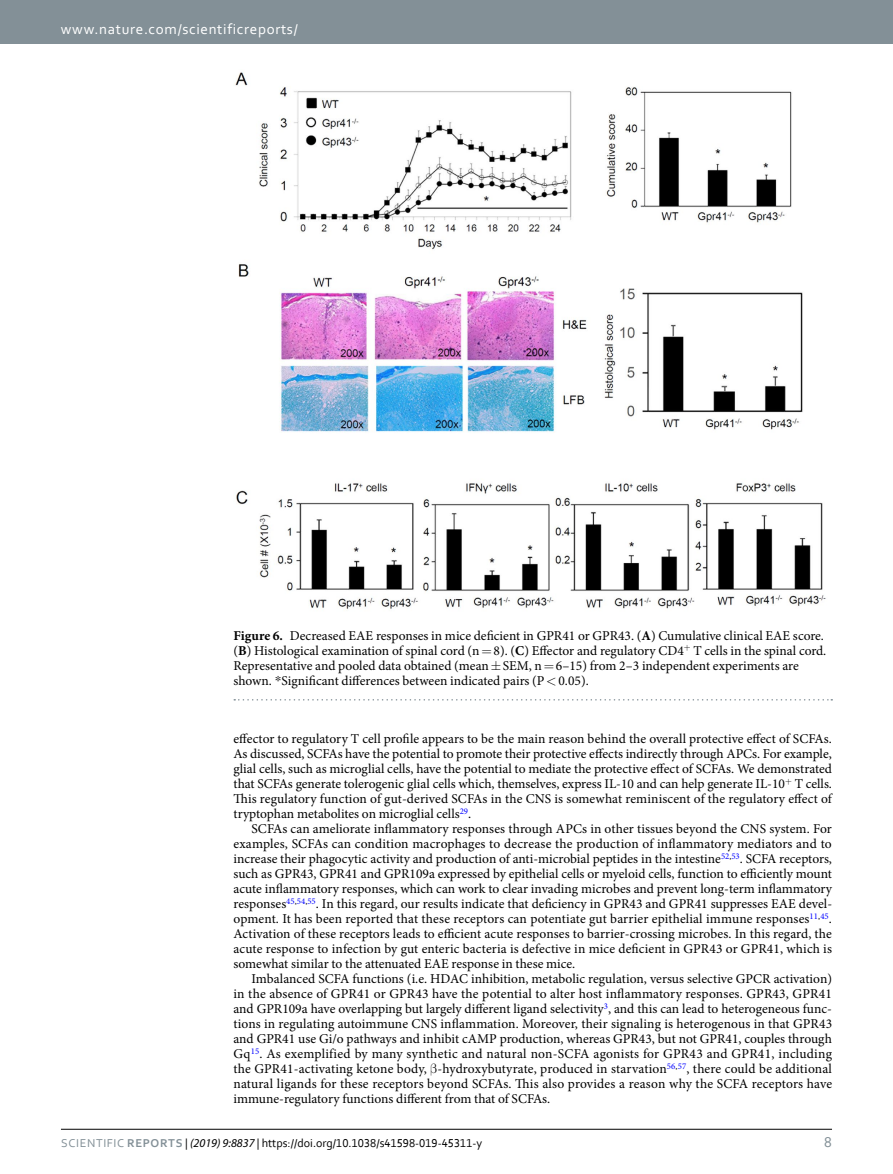
<style>
.page{position:relative;width:893px;height:1174px;background:#fff}
.page>*{position:absolute;margin:0;border:0;box-sizing:border-box;transform-origin:0 0}
.t1{font:15px "Corbel 2";letter-spacing:.045em;color:#fff}
.t2{font:15px "Corbel 2";color:#839097}
.t3{font:13.5px/15px "Minion Pro";color:#000;text-align:justify}
.t4{font:12px "Corbel";color:#000}
.s1{font-weight:700}
.s2{font-family:"STIX General"}
.s3{font-family:"Corbel 2";color:#839097}
.s4{font-family:"Corbel Bold 2";color:#839097}
.s5{font-family:"Corbel 2"}
.s6{font-family:"Myriad Pro";font-style:italic}
</style>
<div class="page">
<hr style="left:61px;top:1129px;width:771px;height:1px;background:#000">
<div style="left:0;top:0;width:893px;height:43px;background:#839097"></div>
<img style="left:235px;top:72px;width:591px;height:537px">
<svg style="left:234px;top:699px;width:598px;height:1px"></svg>
<p class="t1" style="left:61px;top:19px;width:238px">www.nature.com/scientificreports/</p>
<p class="t3" style="left:233px;top:628px;width:594px;text-align:left"><span class="s1">Figure 6.</span> Decreased EAE responses in mice deficient in GPR41 or GPR43. (<span class="s1">A</span>) Cumulative clinical EAE score. (<span class="s1">B</span>) Histological examination of spinal cord (n 8). (<span class="s1">C</span>) Effector and regulatory CD4 T cells in the spinal cord.<br>Representative and pooled data obtained (mean SEM, n 6–15) from 2–3 independent experiments are shown. <span class="s2">*</span>Significant differences between indicated pairs (P 0.05).</p>
<p class="t3" style="left:233px;top:731px;width:600px">effector to regulatory T cell profile appears to be the main reason behind the overall protective effect of SCFAs.<br>As discussed, SCFAs have the potential to promote their protective effects indirectly through APCs. For example, glial cells, such as microglial cells, have the potential to mediate the protective effect of SCFAs. We demonstrated that SCFAs generate tolerogenic glial cells which, themselves, express IL-10 and can help generate IL-10 T cells.<br>This regulatory function of gut-derived SCFAs in the CNS is somewhat reminiscent of the regulatory effect of tryptophan metabolites on microglial cells<sup>29</sup>.</p>
<p class="t3" style="left:233px;top:821px;width:600px;text-indent:18px">SCFAs can ameliorate inflammatory responses through APCs in other tissues beyond the CNS system. For examples, SCFAs can condition macrophages to decrease the production of inflammatory mediators and to increase their phagocytic activity and production of anti-microbial peptides in the intestine<sup>52</sup><sup>,</sup><sup>53</sup>. SCFA receptors, such as GPR43, GPR41 and GPR109a expressed by epithelial cells or myeloid cells, function to efficiently mount acute inflammatory responses, which can work to clear invading microbes and prevent long-term inflammatory responses<sup>45</sup><sup>,</sup><sup>54</sup><sup>,</sup><sup>55</sup>. In this regard, our results indicate that deficiency in GPR43 and GPR41 suppresses EAE devel&shy;opment. It has been reported that these receptors can potentiate gut barrier epithelial immune responses<sup>11</sup><sup>,</sup><sup>45</sup>.<br>Activation of these receptors leads to efficient acute responses to barrier-crossing microbes. In this regard, the acute response to infection by gut enteric bacteria is defective in mice deficient in GPR43 or GPR41, which is somewhat similar to the attenuated EAE response in these mice.</p>
<p class="t3" style="left:233px;top:971px;width:600px;text-indent:18px">Imbalanced SCFA functions (i.e. HDAC inhibition, metabolic regulation, versus selective GPCR activation) in the absence of GPR41 or GPR43 have the potential to alter host inflammatory responses. GPR43, GPR41 and GPR109a have overlapping but largely different ligand selectivity<sup>3</sup>, and this can lead to heterogeneous func&shy;tions in regulating autoimmune CNS inflammation. Moreover, their signaling is heterogenous in that GPR43 and GPR41 use Gi/o pathways and inhibit cAMP production, whereas GPR43, but not GPR41, couples through Gq<sup>15</sup>. As exemplified by many synthetic and natural non-SCFA agonists for GPR43 and GPR41, including the GPR41-activating ketone body, -hydroxybutyrate, produced in starvation<sup>56</sup><sup>,</sup><sup>57</sup>, there could be additional natural ligands for these receptors beyond SCFAs. This also provides a reason why the SCFA receptors have immune-regulatory functions different from that of SCFAs.</p>
<p class="t4" style="left:61px;top:1135px;width:423px"><span class="s3">Scientific</span> <span class="s4">REPORTS</span> <span class="s5">|</span> <span class="s6">(2019) 9:8837</span> <span class="s5">|</span> https://doi.org/10.1038/s41598-019-45311-y</p>
<p class="t2" style="left:824px;top:1132px;width:9px">8</p>
</div>
